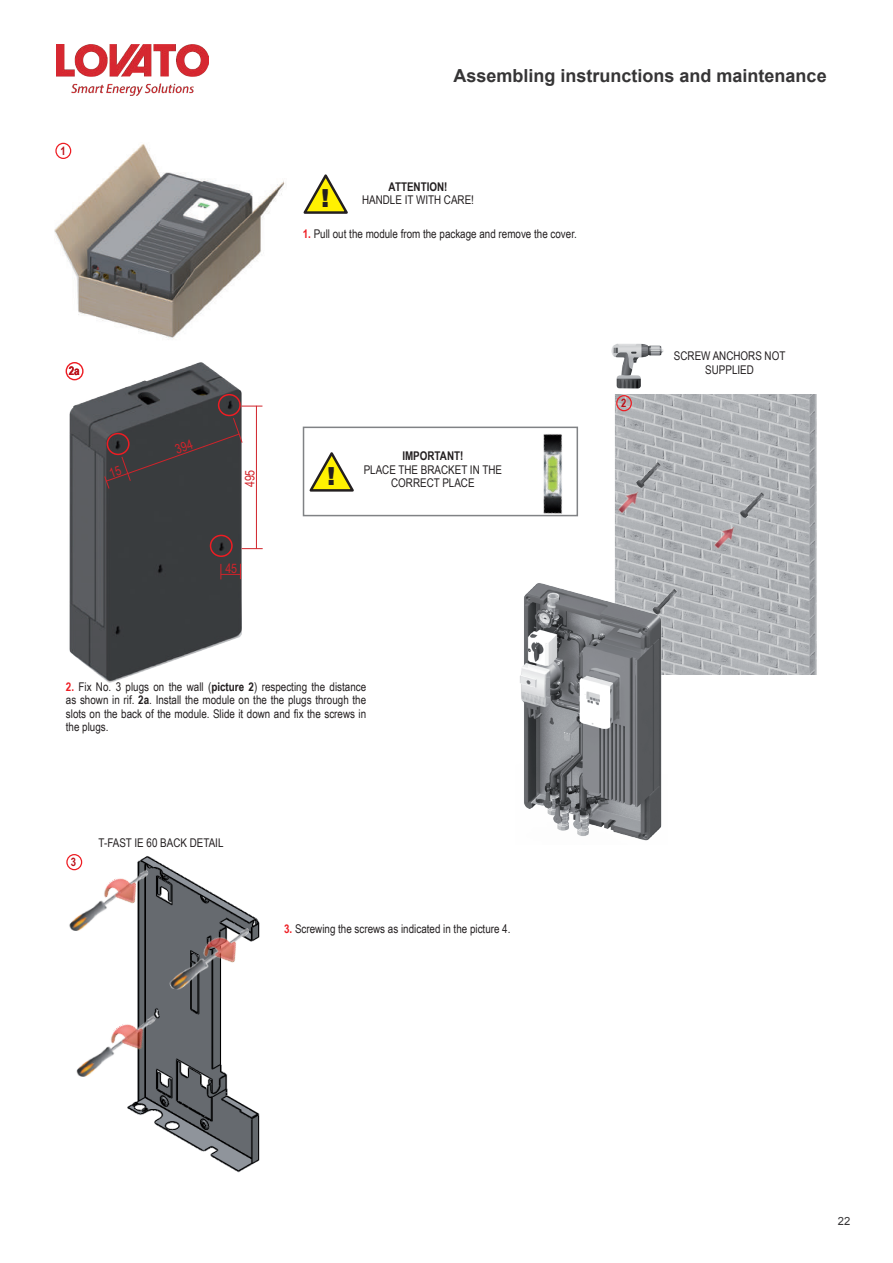
<style>
.page{position:relative;width:893px;height:1263px;background:#fff}
.page>*{position:absolute;margin:0;border:0;box-sizing:border-box;transform-origin:0 0}
.t1{font:900 24.9px "Arial";color:#231f20}
.t2{font:700 18px "Arial";color:#363536}
.t3{font:13.05px "Arial Narrow";color:#d1232a}
.t4{font:12px/13.5px "Arial Narrow";color:#231f20;text-align:center}
.t5{font:700 12px "Arial Narrow";color:#231f20}
.t6{font:700 12px "Arial Narrow";color:#bb1018}
.t7{font:700 11.7px "Arial Narrow";color:#bb1018}
.t8{font:11.25px "Arial";color:#363536}
.s1{font-weight:700;color:#ee1d23}
.s2{font-weight:700}
</style>
<div class="page">
<img style="left:57px;top:44px;width:151px;height:52px">
<svg style="left:303px;top:174px;width:45px;height:40px"></svg>
<img style="left:55px;top:142px;width:230px;height:198px">
<div style="left:55px;top:143px;width:16px;height:16px;border:1px solid #ee1d23;border-radius:50%"></div>
<img style="left:615px;top:394px;width:202px;height:280px">
<svg style="left:309px;top:452px;width:45px;height:40px"></svg>
<div style="left:303px;top:427px;width:275px;height:89px;border:2px solid #808285"></div>
<img style="left:502px;top:426px;width:76px;height:91px">
<img style="left:127px;top:856px;width:133px;height:317px">
<img style="left:68px;top:857px;width:81px;height:83px">
<img style="left:99px;top:868px;width:50px;height:48px">
<img style="left:166px;top:915px;width:84px;height:83px">
<img style="left:76px;top:1003px;width:80px;height:83px">
<img style="left:199px;top:927px;width:50px;height:48px">
<img style="left:105px;top:1014px;width:51px;height:48px">
<div style="left:66px;top:854px;width:16px;height:16px;border:1px solid #ee1d23;border-radius:50%"></div>
<img style="left:65px;top:362px;width:177px;height:320px">
<div style="left:210px;top:535px;width:23px;height:22px;border:2px solid #ee1d23;border-radius:50%"></div>
<hr style="left:256px;top:406px;width:1px;height:143px;background:#d1232a">
<svg style="left:242px;top:548px;width:21px;height:1px"></svg>
<svg style="left:241px;top:406px;width:21px;height:1px"></svg>
<svg style="left:221px;top:564px;width:20px;height:15px"></svg>
<div style="left:218px;top:394px;width:23px;height:22px;border:2px solid #ee1d23;border-radius:50%"></div>
<div style="left:66px;top:362px;width:18px;height:18px;border:1px solid #ee1d23;border-radius:50%"></div>
<img style="left:611px;top:343px;width:53px;height:46px">
<img style="left:520px;top:578px;width:148px;height:263px">
<img style="left:738px;top:490px;width:29px;height:29px">
<img style="left:635px;top:460px;width:30px;height:29px">
<img style="left:651px;top:587px;width:30px;height:29px">
<div style="left:616px;top:395px;width:16px;height:16px;border:1px solid #ee1d23;border-radius:50%"></div>
<img style="left:711px;top:523px;width:28px;height:29px">
<img style="left:615px;top:487px;width:28px;height:30px">
<svg style="left:104px;top:417px;width:139px;height:72px;background:#413e41"></svg>
<p class="t7" style="left:60px;top:142px;width:7px">1</p>
<p class="t6" style="left:69px;top:362px;width:12px">2a</p>
<p class="t3" style="left:240px;top:487px;width:19px;rotate:-90deg">495</p>
<p class="t3" style="left:225px;top:559px;width:13px">45</p>
<h2 class="t2" style="left:454px;top:64px;width:375px">Assembling instrunctions and maintenance</h2>
<h1 class="t1" style="left:321px;top:180px;width:10px">!</h1>
<p class="t5" style="left:389px;top:178px;width:60px">ATTENTION!</p>
<p class="t4" style="left:362px;top:193px;width:113px">HANDLE IT WITH CARE!</p>
<p class="t4" style="left:303px;top:226px;width:276px"><span class="s1">1.</span> Pull out the module from the package and remove the cover.</p>
<h1 class="t1" style="left:327px;top:458px;width:10px">!</h1>
<p class="t5" style="left:402px;top:447px;width:63px">IMPORTANT!</p>
<p class="t4" style="left:364px;top:462px;width:140px">PLACE THE BRACKET IN THE<br>CORRECT PLACE</p>
<p class="t7" style="left:621px;top:394px;width:7px">2</p>
<p class="t4" style="left:674px;top:349px;width:113px">SCREW ANCHORS NOT<br>SUPPLIED</p>
<p class="t4" style="left:66px;top:679px;width:302px;text-align:justify"><span class="s1">2.</span> Fix No. 3 plugs on the wall (<span class="s2">picture 2</span>) respecting the distance as shown in rif. <span class="s2">2a</span>. Install the module on the the plugs through the slots on the back of the module. Slide it down and fix the screws in the plugs.</p>
<p class="t7" style="left:71px;top:853px;width:7px">3</p>
<p class="t4" style="left:99px;top:835px;width:70px">t-FAST IE 60 back</p>
<p class="t4" style="left:190px;top:835px;width:7px">detail</p>
<p class="t4" style="left:284px;top:922px;width:228px"><span class="s1">3.</span> Screwing the screws as indicated in the picture 4.</p>
<p class="t8" style="left:838px;top:1213px;width:14px">22</p>
</div>
